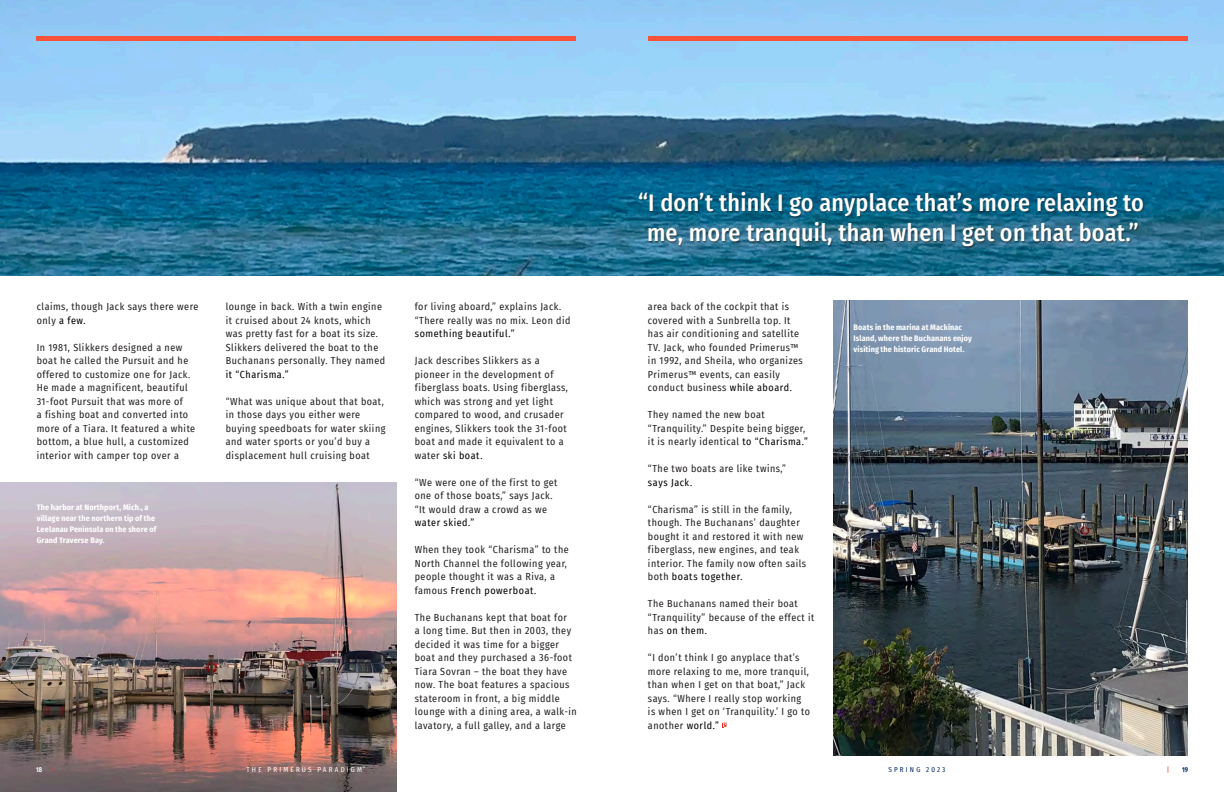
<style>
.page{position:relative;width:1224px;height:792px;background:#fff}
.page>*{position:absolute;margin:0;border:0;box-sizing:border-box;transform-origin:0 0}
.t1{font:500 24px/30px "Fira Sans Condensed";letter-spacing:.01em;color:#fff;text-align:center}
.Paradigm_Body_Copy{font:10px/13.5px "Fira Sans Condensed";letter-spacing:.05em;color:#231f20}
.Paragraph_Style_1{font:700 8px/11px "Fira Sans Condensed";letter-spacing:.015em;color:#fff}
.t2{font:7px "Fira Sans Condensed";letter-spacing:.31em;color:#fff}
.t3{font:7px "Fira Sans Condensed";letter-spacing:.31em;color:#00285f}
.t4{font:600 extra-condensed 7px "Fira Sans";color:#fff}
.t5{font:7px "Fira Sans Condensed";color:#ee2e22}
.t6{font:600 extra-condensed 7px "Fira Sans";color:#00285f}
.s1{color:#000}
</style>
<div class="page">
<img style="left:0;top:0;width:1224px;height:275px">
<img style="left:0;top:482px;width:397px;height:310px">
<img style="left:834px;top:301px;width:354px;height:455px">
<svg style="left:722px;top:723px;width:5px;height:5px"></svg>
<hr style="left:36px;top:36px;width:540px;height:4px;background:#f9533b">
<hr style="left:648px;top:36px;width:540px;height:4px;background:#f9533b">
<div style="left:638px;top:192px;width:508px;height:57px;background:#231f20;opacity:.6"></div>
<p class="Paradigm_Body_Copy" style="left:37px;top:300px;width:163px">claims, though Jack says there were only <span class="s1">a few.</span></p>
<p class="Paradigm_Body_Copy" style="left:37px;top:340px;width:160px">In 1981, Slikkers designed a new boat he called the Pursuit and he offered to customize one for Jack.<br>He made a magnificent, beautiful<br>31-foot Pursuit that was more of<br>a fishing boat and converted into more of a Tiara. It featured a white bottom, a blue hull, a customized interior with camper top over a</p>
<p class="Paragraph_Style_1" style="left:37px;top:501px;width:121px">The harbor at Northport, Mich., a village near the northern tip of the<br>Leelanau Peninsula on the shore of<br>Grand Traverse Bay.</p>
<p class="Paradigm_Body_Copy" style="left:226px;top:300px;width:161px">lounge in back. With a twin engine it cruised about 24 knots, which was pretty fast for a boat its size.<br>Slikkers delivered the boat to the<br>Buchanans personally. They named <span class="s1">it “Charisma.”</span></p>
<p class="Paradigm_Body_Copy" style="left:226px;top:394px;width:161px">“What was unique about that boat, in those days you either were buying speedboats for water skiing and water sports or you’d buy a displacement hull cruising boat</p>
<p class="Paradigm_Body_Copy" style="left:415px;top:300px;width:157px">for living aboard,” explains Jack. “There really was no mix. Leon did <span class="s1">something beautiful.”</span></p>
<p class="Paradigm_Body_Copy" style="left:415px;top:354px;width:155px">Jack describes Slikkers as a pioneer in the development of fiberglass boats. Using fiberglass, which was strong and yet light compared to wood, and crusader engines, Slikkers took the 31-foot boat and made it equivalent to a water <span class="s1">ski boat.</span></p>
<p class="Paradigm_Body_Copy" style="left:415px;top:475px;width:144px">“We were one of the first to get one of those boats,” says Jack. “It would draw a crowd as we <span class="s1">water skied.”</span></p>
<p class="Paradigm_Body_Copy" style="left:415px;top:543px;width:155px">When they took “Charisma” to the<br>North Channel the following year, people thought it was a Riva, a famous <span class="s1">French powerboat.</span></p>
<p class="Paradigm_Body_Copy" style="left:415px;top:610px;width:164px">The Buchanans kept that boat for<br>a long time. But then in 2003, they decided it was time for a bigger boat and they purchased a 36-foot<br>Tiara Sovran – the boat they have now. The boat features a spacious stateroom in front, a big middle lounge with a dining area, a walk-in lavatory, a full galley, and a large</p>
<p class="t1" style="left:638px;top:187px;width:507px">“I don’t think I go anyplace that’s more relaxing to me, more tranquil, than when I get on that boat.”</p>
<p class="Paradigm_Body_Copy" style="left:648px;top:300px;width:156px">area back of the cockpit that is covered with a Sunbrella top. It has air conditioning and satellite<br>TV. Jack, who founded Primerus™ in 1992, and Sheila, who organizes<br>Primerus™ events, can easily conduct business <span class="s1">while aboard.</span></p>
<p class="Paradigm_Body_Copy" style="left:648px;top:408px;width:162px">They named the new boat “Tranquility.” Despite being bigger, it is nearly identical <span class="s1">to “Charisma.”</span></p>
<p class="Paradigm_Body_Copy" style="left:648px;top:462px;width:140px">“The two boats are like twins,” <span class="s1">says Jack.</span></p>
<p class="Paradigm_Body_Copy" style="left:648px;top:502px;width:160px">“Charisma” is still in the family, though. The Buchanans’ daughter bought it and restored it with new fiberglass, new engines, and teak interior. The family now often sails both <span class="s1">boats together.</span></p>
<p class="Paradigm_Body_Copy" style="left:648px;top:597px;width:168px">The Buchanans named their boat “Tranquility” because of the effect it has <span class="s1">on them.</span></p>
<p class="Paradigm_Body_Copy" style="left:648px;top:651px;width:164px">“I don’t think I go anyplace that’s more relaxing to me, more tranquil, than when I get on that boat,” Jack says. “Where I really stop working is when I get on ‘Tranquility.’ I go to another <span class="s1">world.”</span></p>
<p class="Paragraph_Style_1" style="left:854px;top:321px;width:120px">Boats in the marina at Mackinac<br>Island, where the Buchanans enjoy visiting the historic Grand Hotel.</p>
<p class="t4" style="left:36px;top:763px;width:8px">18</p>
<p class="t5" style="left:51px;top:764px;width:4px">|</p>
<p class="t2" style="left:247px;top:764px;width:120px">THE PRIMERUS PARADIGM<sup>™</sup></p>
<p class="t3" style="left:888px;top:764px;width:58px">SPRING 2023</p>
<p class="t5" style="left:1167px;top:764px;width:4px">|</p>
<p class="t6" style="left:1182px;top:763px;width:7px">19</p>
</div>
